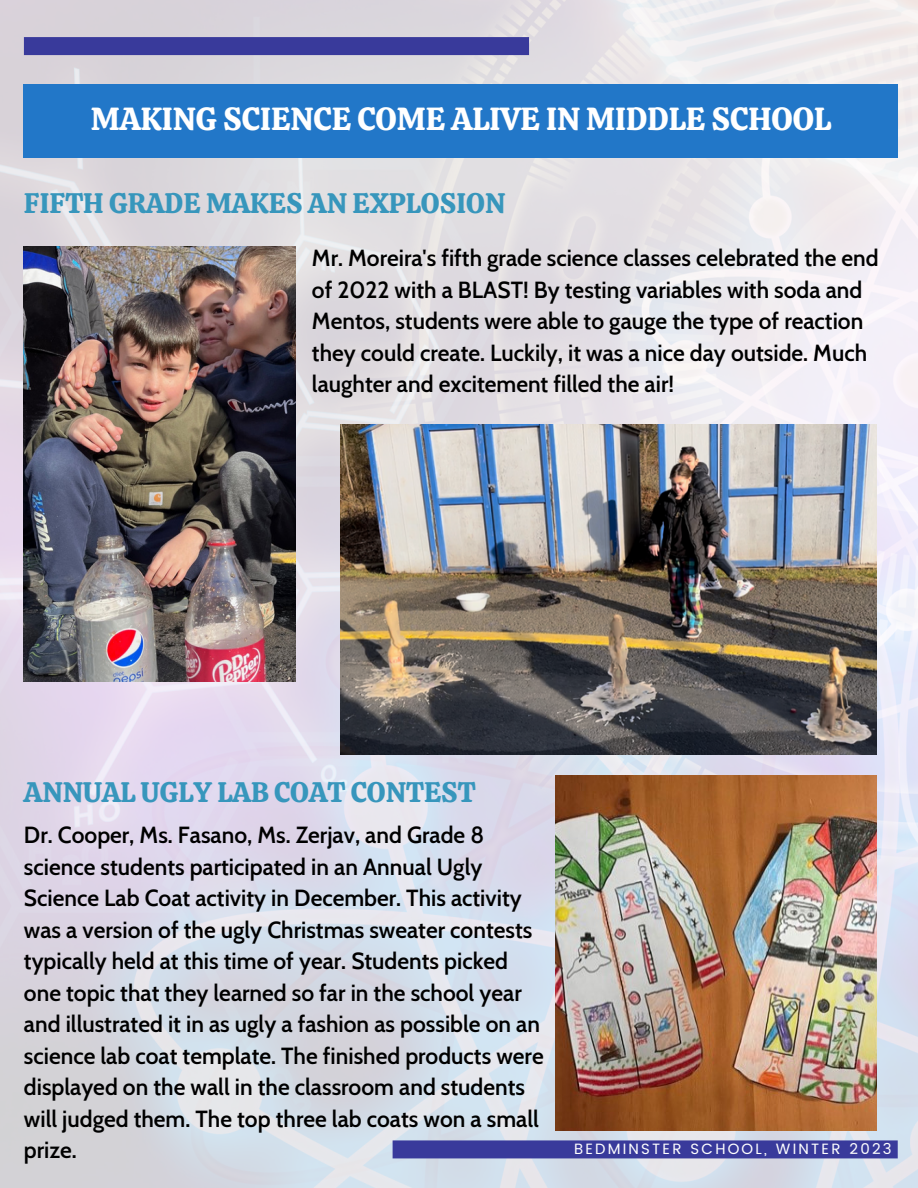
<style>
.page{position:relative;width:918px;height:1188px;background:#fff}
.page>*{position:absolute;margin:0;border:0;box-sizing:border-box;transform-origin:0 0}
.t1{font:31.8px "Calistoga";color:#fff}
.t2{font:28.2px "Calistoga";color:#3796bc}
.t3{font:600 22.8px/31.5px "Cabin";color:#000}
.t4{font:14.85px "Poppins";letter-spacing:.15em;color:#fff}
</style>
<div class="page">
<img style="left:0;top:0;width:918px;height:1188px">
<div style="left:24px;top:84px;width:874px;height:73px;background:#2277c8"></div>
<div style="left:24px;top:37px;width:505px;height:18px;background:#393a9b"></div>
<div style="left:393px;top:1140px;width:505px;height:18px;background:#393a9b"></div>
<img style="left:24px;top:246px;width:271px;height:436px">
<img style="left:340px;top:425px;width:537px;height:330px">
<img style="left:555px;top:776px;width:322px;height:354px">
<h1 class="t1" style="left:91px;top:98px;width:742px">MAKING SCIENCE COME ALIVE IN MIDDLE SCHOOL</h1>
<p class="t2" style="left:24px;top:185px;width:483px">FIFTH GRADE MAKES AN EXPLOSION</p>
<p class="t3" style="left:312px;top:242px;width:568px">Mr. Moreira's fifth grade science classes celebrated the end of 2022 with a BLAST! By testing variables with soda and Mentos, students were able to gauge the type of reaction they could create. Luckily, it was a nice day outside. Much laughter and excitement filled the air!</p>
<p class="t2" style="left:24px;top:774px;width:453px">ANNUAL UGLY LAB COAT CONTEST</p>
<p class="t3" style="left:24px;top:820px;width:521px">Dr. Cooper, Ms. Fasano, Ms. Zerjav, and Grade 8 science students participated in an Annual Ugly Science Lab Coat activity in December. This activity was a version of the ugly Christmas sweater contests typically held at this time of year. Students picked one topic that they learned so far in the school year and illustrated it in as ugly a fashion as possible on an science lab coat template. The finished products were displayed on the wall in the classroom and students will judged them. The top three lab coats won a small prize.</p>
<p class="t4" style="left:574px;top:1140px;width:319px">BEDMINSTER SCHOOL, WINTER 2023</p>
</div>
